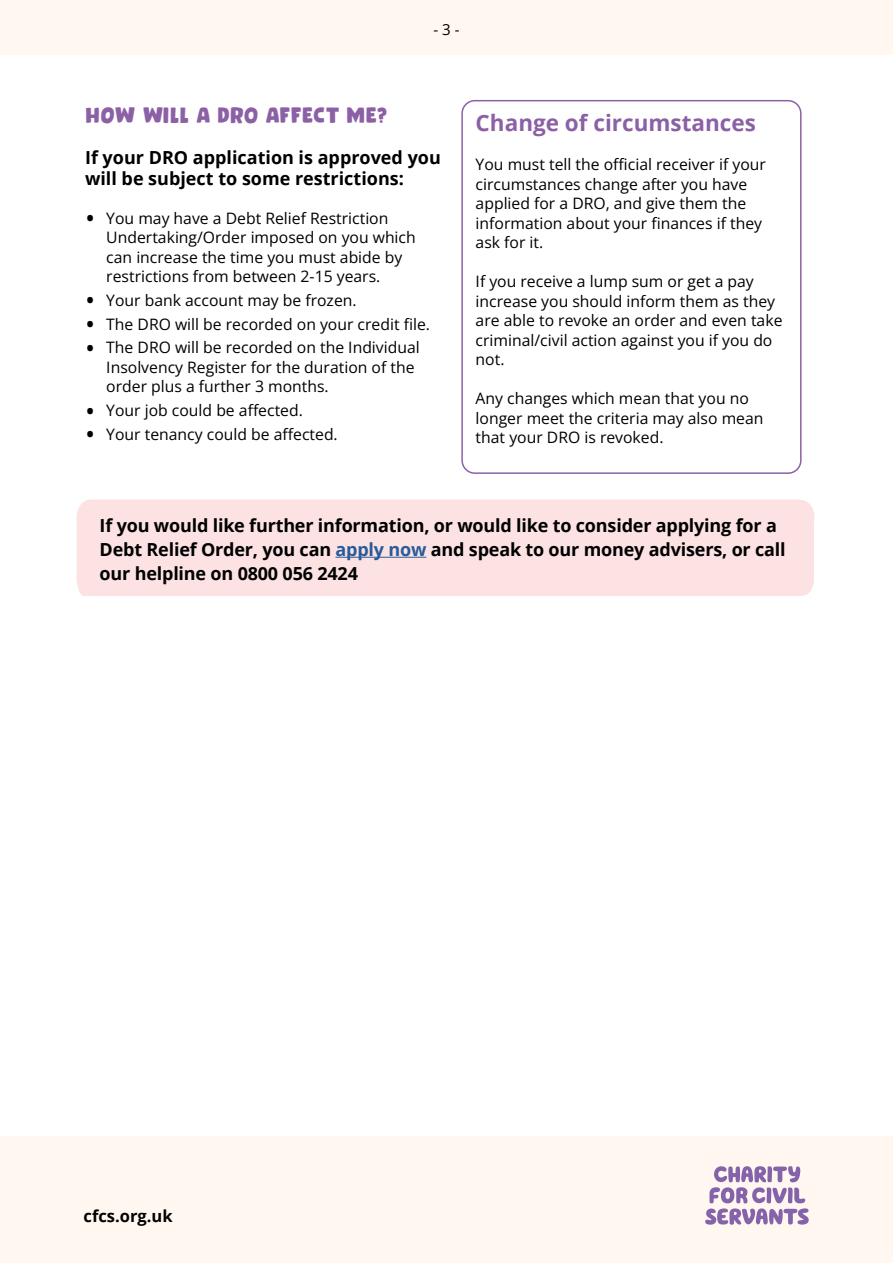
<style>
.page{position:relative;width:893px;height:1263px;background:#fff}
.page>*{position:absolute;margin:0;border:0;box-sizing:border-box;transform-origin:0 0}
.t1{font:700 22.5px "Open Sans";color:#8c60a5}
.t2{font:22.5px "Mind Boggle";letter-spacing:-.02em;color:#8c60a5}
.t3{font:700 18px/24px "Open Sans";letter-spacing:-.01em;color:#000}
.t4{font:700 16.5px "Open Sans";color:#000}
.t5{font:15.75px/19.5px "Open Sans";color:#000}
.t6{font:15px "Open Sans";color:#000}
.s1{font-size:27px}
.s2{color:#275b9b}
</style>
<div class="page">
<div style="left:461px;top:100px;width:340px;height:374px;border:2px solid #8c60a5;border-radius:13px"></div>
<div style="left:0;top:1136px;width:893px;height:127px;background:#fff7f0"></div>
<svg style="left:705px;top:1166px;width:104px;height:59px"></svg>
<div style="left:0;top:0;width:893px;height:54px;background:#fff7f0"></div>
<div style="left:77px;top:499px;width:738px;height:97px;background:#fce2e2"></div>
<hr style="left:335px;top:557px;width:91px;height:1px;background:#275b9b">
<p class="t6" style="left:433px;top:19px;width:28px">- 3 -</p>
<h1 class="t2" style="left:85px;top:102px;width:304px">HOW WILL A DRO AFFECT ME?</h1>
<p class="t3" style="left:85px;top:146px;width:357px;line-height:21px">If your DRO application is approved you will be subject to some restrictions:</p>
<p class="t5" style="left:106px;top:208px;width:311px;text-indent:-21px"><span class="s1">•</span> You may have a Debt Relief Restriction Undertaking/Order imposed on you which can increase the time you must abide by restrictions from between 2-15 years.</p>
<p class="t5" style="left:85px;top:290px;width:273px"><span class="s1">•</span> Your bank account may be frozen.</p>
<p class="t5" style="left:85px;top:314px;width:346px"><span class="s1">•</span> The DRO will be recorded on your credit file.</p>
<p class="t5" style="left:106px;top:338px;width:315px;text-indent:-21px"><span class="s1">•</span> The DRO will be recorded on the Individual<br>Insolvency Register for the duration of the order plus a further 3 months.</p>
<p class="t5" style="left:85px;top:400px;width:219px"><span class="s1">•</span> Your job could be affected.</p>
<p class="t5" style="left:85px;top:424px;width:254px"><span class="s1">•</span> Your tenancy could be affected.</p>
<h1 class="t1" style="left:476px;top:107px;width:282px">Change of circumstances</h1>
<p class="t5" style="left:476px;top:155px;width:292px">You must tell the official receiver if your circumstances change after you have applied for a DRO, and give them the information about your finances if they ask for it.</p>
<p class="t5" style="left:476px;top:272px;width:308px">If you receive a lump sum or get a pay increase you should inform them as they are able to revoke an order and even take criminal/civil action against you if you do not.</p>
<p class="t5" style="left:476px;top:389px;width:289px">Any changes which mean that you no longer meet the criteria may also mean that your DRO is revoked.</p>
<p class="t3" style="left:100px;top:513px;width:688px">If you would like further information, or would like to consider applying for a<br>Debt Relief Order, you can <span class="s2">apply now</span> and speak to our money advisers, or call our helpline on 0800 056 2424</p>
<p class="t4" style="left:84px;top:1204px;width:91px">cfcs.org.uk</p>
</div>
